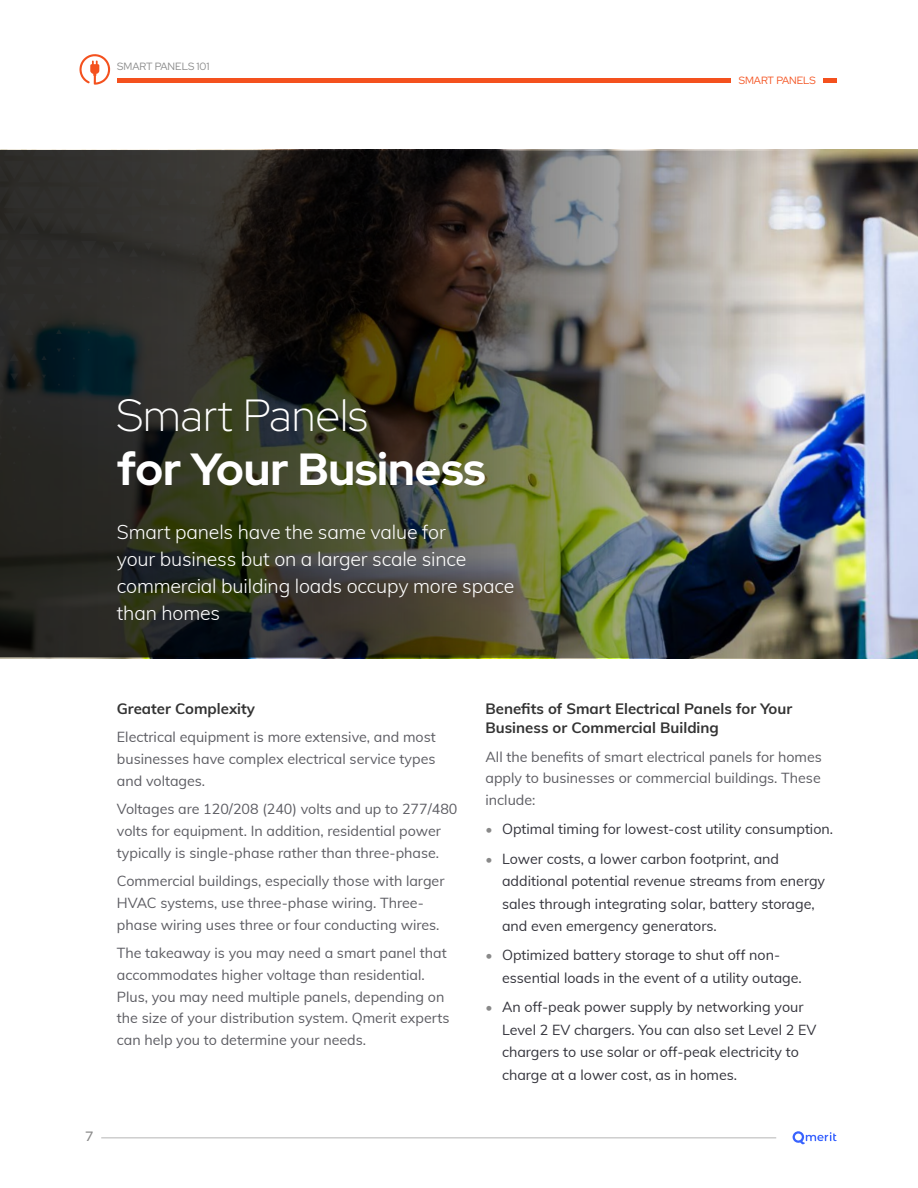
<style>
.page{position:relative;width:918px;height:1188px;background:#fff}
.page>*{position:absolute;margin:0;border:0;box-sizing:border-box;transform-origin:0 0}
.t1{font:700 45px "Red Hat Display";color:#fff}
.t2{font:300 45px "Red Hat Display";color:#fff}
.t3{font:300 19.5px/27px "Muli";letter-spacing:-.01em;color:#fff}
.t4{font:700 15px/19.5px "Muli";color:#333}
.t5{font:14.25px/21.8px "Muli";color:#5c5c62}
.t6{font:14.25px/22.5px "Muli";color:#33333b}
.t7{font:500 13.5px "Red Hat Display";color:#898989}
.t8{font:10.5px "Red Hat Display";color:#898989}
.t9{font:10.5px "Red Hat Display";color:#f4511e}
.s1{font-weight:600;font-size:13.5px;color:#898989}
</style>
<div class="page">
<img style="left:800px;top:150px;width:118px;height:508px">
<img style="left:0;top:150px;width:800px;height:508px">
<hr style="left:117px;top:79px;width:720px;height:4px;background:#f4511e">
<svg style="left:79px;top:54px;width:31px;height:31px"></svg>
<hr style="left:101px;top:1137px;width:675px;height:2px;background:#898989">
<svg style="left:792px;top:1131px;width:45px;height:13px"></svg>
<div style="left:731px;top:73px;width:92px;height:12px;background:#fff"></div>
<p class="t8" style="left:117px;top:62px;width:94px">SMART PANELS 101</p>
<p class="t9" style="left:739px;top:76px;width:79px">SMART PANELS</p>
<h1 class="t2" style="left:117px;top:397px;width:252px">Smart Panels</h1>
<h1 class="t1" style="left:117px;top:451px;width:370px">for Your Business</h1>
<h2 class="t3" style="left:117px;top:520px;width:399px">Smart panels have the same value for<br>your business but on a larger scale since commercial building loads occupy more space than homes</h2>
<p class="t4" style="left:117px;top:700px;width:140px">Greater Complexity</p>
<p class="t5" style="left:117px;top:727px;width:320px;text-align:justify">Electrical equipment is more extensive, and most businesses have complex electrical service types and voltages.</p>
<p class="t5" style="left:117px;top:799px;width:342px">Voltages are 120/208 (240) volts and up to 277/480 volts for equipment. In addition, residential power typically is single-phase rather than three-phase.</p>
<p class="t5" style="left:117px;top:871px;width:329px">Commercial buildings, especially those with larger<br>HVAC systems, use three-phase wiring. Three&shy;phase wiring uses three or four conducting wires.</p>
<p class="t5" style="left:117px;top:943px;width:334px">The takeaway is you may need a smart panel that accommodates higher voltage than residential.<br>Plus, you may need multiple panels, depending on the size of your distribution system. Qmerit experts can help you to determine your needs.</p>
<p class="t7" style="left:86px;top:1131px;width:9px">7</p>
<p class="t4" style="left:486px;top:698px;width:308px">Benefits of Smart Electrical Panels for Your<br>Business or Commercial Building</p>
<p class="t5" style="left:486px;top:745px;width:338px;text-align:justify">All the benefits of smart electrical panels for homes apply to businesses or commercial buildings. These include:</p>
<p class="t6" style="left:486px;top:819px;width:349px"><span class="s1">•</span> Optimal timing for lowest-cost utility consumption.</p>
<p class="t6" style="left:502px;top:848px;width:325px;text-indent:-16px"><span class="s1">•</span> Lower costs, a lower carbon footprint, and additional potential revenue streams from energy sales through integrating solar, battery storage, and even emergency generators.</p>
<p class="t6" style="left:502px;top:945px;width:301px;text-indent:-16px"><span class="s1">•</span> Optimized battery storage to shut off non&shy;essential loads in the event of a utility outage.</p>
<p class="t6" style="left:502px;top:997px;width:316px;text-indent:-16px"><span class="s1">•</span> An off-peak power supply by networking your Level 2 EV chargers. You can also set Level 2 EV chargers to use solar or off-peak electricity to charge at a lower cost, as in homes.</p>
</div>
